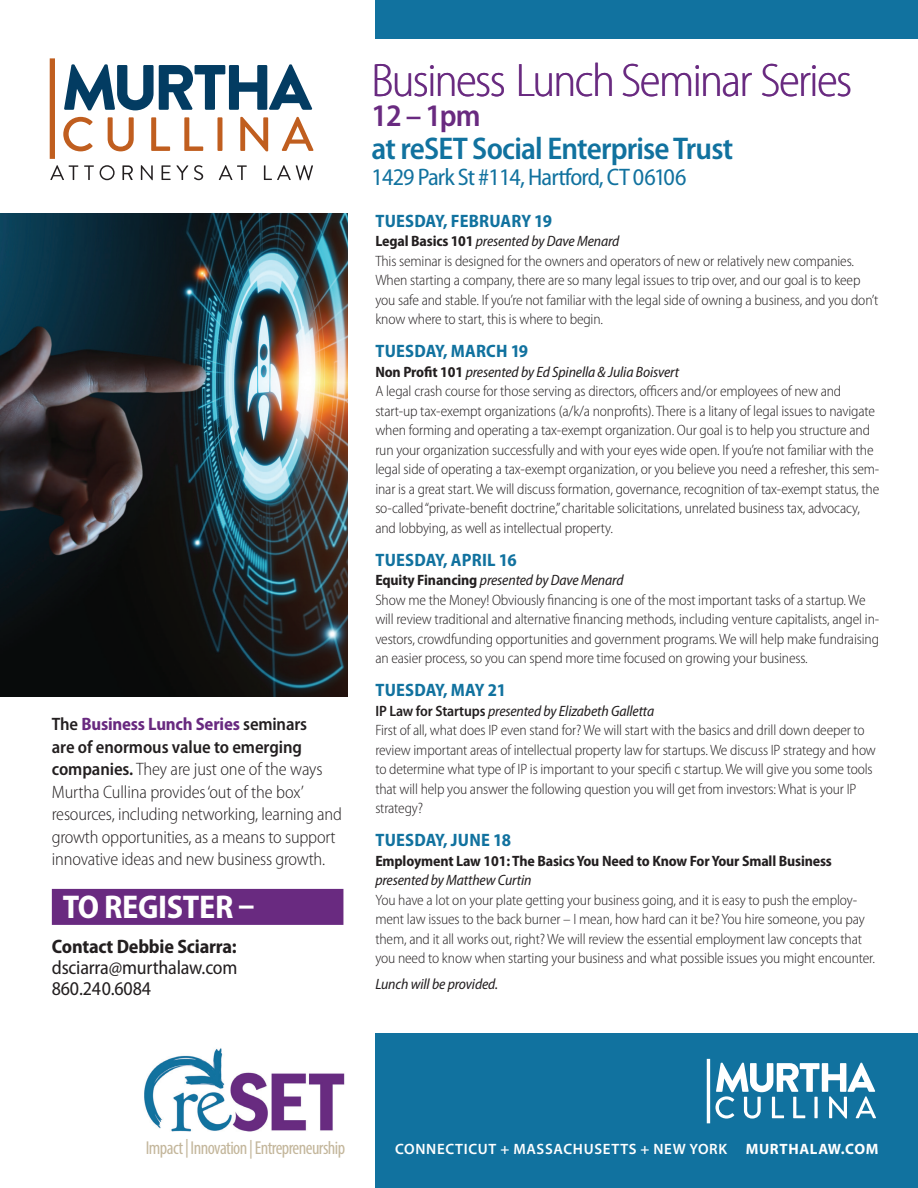
<style>
.page{position:relative;width:918px;height:1188px;background:#fff}
.page>*{position:absolute;margin:0;border:0;box-sizing:border-box;transform-origin:0 0}
.t1{font:300 semi-condensed 47.25px "Myriad Pro";letter-spacing:-.035em;color:#692a80}
.t2{font:700 semi-condensed 33px "Myriad Pro";letter-spacing:-.01em;color:#fff}
.t3{font:600 semi-condensed 31.5px "Myriad Pro";letter-spacing:-.025em;color:#11729f}
.t4{font:600 semi-condensed 31.5px "Myriad Pro";color:#692a80}
.t5{font:semi-condensed 24px "Myriad Pro";letter-spacing:-.035em;color:#11729f}
.t6{font:semi-condensed 19.5px/21px "Myriad Pro";letter-spacing:-.01em;color:#231f20}
.t7{font:700 semi-condensed 19.5px "Myriad Pro";letter-spacing:-.01em;color:#231f20}
.t8{font:700 semi-condensed 19.5px "Myriad Pro";letter-spacing:-.01em;color:#fff}
.t9{font:condensed 18.75px "Myriad Pro";letter-spacing:-.03em;color:#c3b69b}
.t10{font:300 semi-condensed 18px/22.5px "Myriad Pro";letter-spacing:-.01em;color:#231f20}
.t11{font:700 semi-condensed 18px "Myriad Pro";letter-spacing:.01em;color:#11729f}
.t12{font:300 semi-condensed 15px/19.5px "Myriad Pro";letter-spacing:-.01em;color:#231f20}
.t13{font:700 semi-condensed 15px "Myriad Pro";letter-spacing:-.01em;color:#231f20}
.t14{font:600 15px "Myriad Pro";letter-spacing:.045em;color:#fff}
.t15{font:italic semi-condensed 15px "Myriad Pro";letter-spacing:-.01em;color:#231f20}
.s1{font-weight:600}
.s2{font-weight:700;color:#692a80}
.s3{font-weight:700}
.s4{font-weight:400;font-style:italic}
</style>
<div class="page">
<div style="left:375px;top:1034px;width:543px;height:154px;background:#11729f"></div>
<div style="left:375px;top:0;width:543px;height:38px;background:#11729f"></div>
<img style="left:0;top:213px;width:348px;height:483px">
<svg style="left:64px;top:64px;width:248px;height:46px"></svg>
<svg style="left:63px;top:117px;width:30px;height:34px"></svg>
<svg style="left:108px;top:117px;width:26px;height:34px"></svg>
<svg style="left:151px;top:117px;width:19px;height:34px"></svg>
<svg style="left:184px;top:117px;width:19px;height:34px"></svg>
<div style="left:217px;top:117px;width:5px;height:34px;background:#c05e1f"></div>
<svg style="left:240px;top:117px;width:28px;height:34px"></svg>
<svg style="left:282px;top:117px;width:32px;height:34px"></svg>
<div style="left:50px;top:58px;width:5px;height:101px;background:#c05e1f"></div>
<svg style="left:50px;top:165px;width:28px;height:15px"></svg>
<svg style="left:84px;top:165px;width:10px;height:15px"></svg>
<svg style="left:100px;top:165px;width:15px;height:15px"></svg>
<svg style="left:122px;top:165px;width:11px;height:15px"></svg>
<svg style="left:141px;top:165px;width:12px;height:15px"></svg>
<svg style="left:162px;top:165px;width:26px;height:15px"></svg>
<svg style="left:194px;top:165px;width:9px;height:15px"></svg>
<svg style="left:219px;top:165px;width:28px;height:15px"></svg>
<svg style="left:264px;top:165px;width:49px;height:15px"></svg>
<div style="left:52px;top:889px;width:291px;height:36px;background:#692a80"></div>
<svg style="left:715px;top:1063px;width:161px;height:56px"></svg>
<hr style="left:707px;top:1059px;width:3px;height:64px;background:#fff">
<img style="left:144px;top:1048px;width:201px;height:84px">
<p class="t10" style="left:52px;top:713px;width:292px"><span class="s1">The</span> <span class="s2">Business Lunch Series</span> <span class="s1">seminars<br>are of enormous value to emerging companies.</span> They are just one of the ways Murtha Cullina provides ‘out of the box’ resources, including networking, learning and growth opportunities, as a means to support innovative ideas and new business growth.</p>
<h2 class="t2" style="left:63px;top:889px;width:172px">TO REGISTER</h2>
<h3 class="t7" style="left:52px;top:935px;width:186px">Contact Debbie Sciarra:</h3>
<h3 class="t6" style="left:52px;top:957px;width:187px">dsciarra@murthalaw.com<br>860.240.6084</h3>
<h1 class="t1" style="left:372px;top:55px;width:482px">Business Lunch Seminar Series</h1>
<h3 class="t4" style="left:372px;top:98px;width:110px">12 – 1pm</h3>
<h3 class="t3" style="left:372px;top:131px;width:363px">at reSET Social Enterprise Trust</h3>
<h3 class="t5" style="left:372px;top:164px;width:316px">1429 Park St #114, Hartford, CT 06106</h3>
<p class="t11" style="left:376px;top:210px;width:178px">TUESDAY, FEBRUARY 19</p>
<p class="t12" style="left:375px;top:232px;width:505px"><span class="s3">Legal Basics 101</span> <span class="s4">presented by Dave Menard<br></span>This seminar is designed for the owners and operators of new or relatively new companies.<br>When starting a company, there are so many legal issues to trip over, and our goal is to keep you safe and stable. If you’re not familiar with the legal side of owning a business, and you don’t know where to start, this is where to begin.</p>
<p class="t11" style="left:376px;top:341px;width:154px">TUESDAY, MARCH 19</p>
<p class="t12" style="left:375px;top:362px;width:505px"><span class="s3">Non Profit 101</span> <span class="s4">presented by Ed Spinella &amp; Julia Boisvert<br></span>A legal crash course for those serving as directors, officers and/or employees of new and start-up tax-exempt organizations (a/k/a nonprofits). There is a litany of legal issues to navigate when forming and operating a tax-exempt organization. Our goal is to help you structure and run your organization successfully and with your eyes wide open. If you’re not familiar with the legal side of operating a tax-exempt organization, or you believe you need a refresher, this sem&shy;inar is a great start. We will discuss formation, governance, recognition of tax-exempt status, the so-called “private-benefit doctrine,” charitable solicitations, unrelated business tax, advocacy, and lobbying, as well as intellectual property.</p>
<p class="t11" style="left:376px;top:549px;width:143px">TUESDAY, APRIL 16</p>
<p class="t12" style="left:375px;top:571px;width:505px"><span class="s3">Equity Financing</span> <span class="s4">presented by Dave Menard<br></span>Show me the Money! Obviously financing is one of the most important tasks of a startup. We will review traditional and alternative financing methods, including venture capitalists, angel in&shy;vestors, crowdfunding opportunities and government programs. We will help make fundraising an easier process, so you can spend more time focused on growing your business.</p>
<p class="t11" style="left:376px;top:680px;width:132px">TUESDAY, MAY 21</p>
<p class="t12" style="left:375px;top:701px;width:502px"><span class="s1">IP Law for Startups</span> <span class="s4">presented by Elizabeth Galletta<br></span>First of all, what does IP even stand for? We will start with the basics and drill down deeper to review important areas of intellectual property law for startups. We discuss IP strategy and how to determine what type of IP is important to your specifi c startup. We will give you some tools that will help you answer the following question you will get from investors: What is your IP strategy?</p>
<p class="t11" style="left:376px;top:830px;width:137px">TUESDAY, JUNE 18</p>
<p class="t13" style="left:375px;top:852px;width:458px">Employment Law 101: The Basics You Need to Know For Your Small Business</p>
<p class="t15" style="left:375px;top:872px;width:158px">presented by Matthew Curtin</p>
<p class="t12" style="left:375px;top:890px;width:501px">You have a lot on your plate getting your business going, and it is easy to push the employ&shy;ment law issues to the back burner – I mean, how hard can it be? You hire someone, you pay them, and it all works out, right? We will review the essential employment law concepts that you need to know when starting your business and what possible issues you might encounter.</p>
<p class="t15" style="left:375px;top:976px;width:124px">Lunch will be provided.</p>
<p class="t9" style="left:146px;top:1137px;width:201px">Impact| Innovation | Entrepreneurship</p>
<h3 class="t8" style="left:636px;top:1139px;width:111px">860.240.6084</h3>
<p class="t14" style="left:395px;top:1140px;width:485px">CONNECTICUT + MASSACHUSETTS + NEW YORK <span class="s3">MURTHALAW.COM</span></p>
</div>
